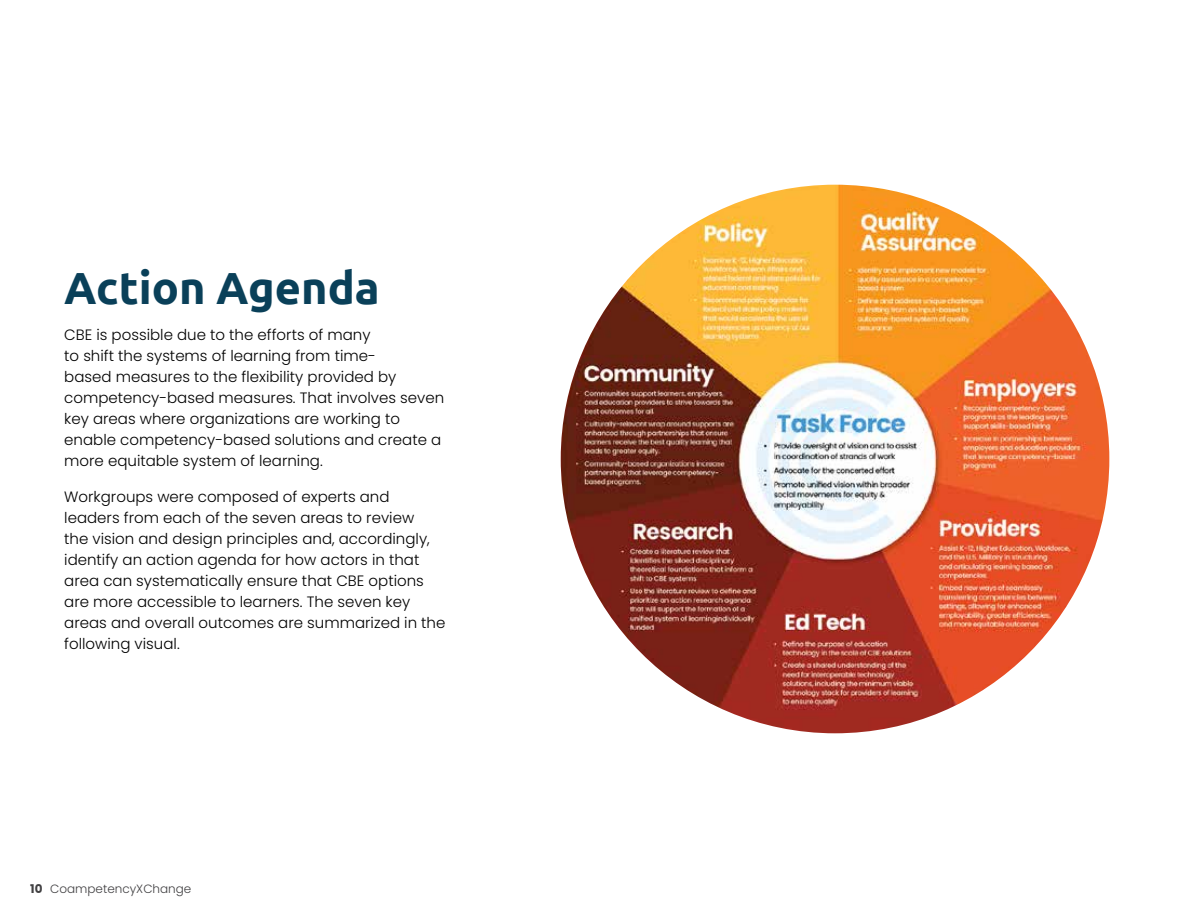
<style>
.page{position:relative;width:1188px;height:918px;background:#fff}
.page>*{position:absolute;margin:0;border:0;box-sizing:border-box;transform-origin:0 0}
.t1{font:700 45px "Ubuntu";color:#0a4059}
.t2{font:300 15px/21px "Poppins";color:#000}
.t3{font:300 12px "Poppins";color:#414042}
.s1{font-weight:700}
</style>
<div class="page">
<img style="left:561px;top:185px;width:548px;height:548px;border-radius:274px">
<h1 class="t1" style="left:64px;top:261px;width:317px">Action Agenda</h1>
<p class="t2" style="left:64px;top:324px;width:381px">CBE is possible due to the efforts of many<br>to shift the systems of learning from time-<br>based measures to the flexibility provided by competency-based measures. That involves seven key areas where organizations are working to enable competency-based solutions and create a more equitable system of learning.</p>
<p class="t2" style="left:64px;top:486px;width:383px">Workgroups were composed of experts and leaders from each of the seven areas to review<br>the vision and design principles and, accordingly, identify an action agenda for how actors in that area can systematically ensure that CBE options are more accessible to learners. The seven key areas and overall outcomes are summarized in the following visual.</p>
<p class="t3" style="left:30px;top:882px;width:163px"><span class="s1">10</span> CoampetencyXChange</p>
</div>
